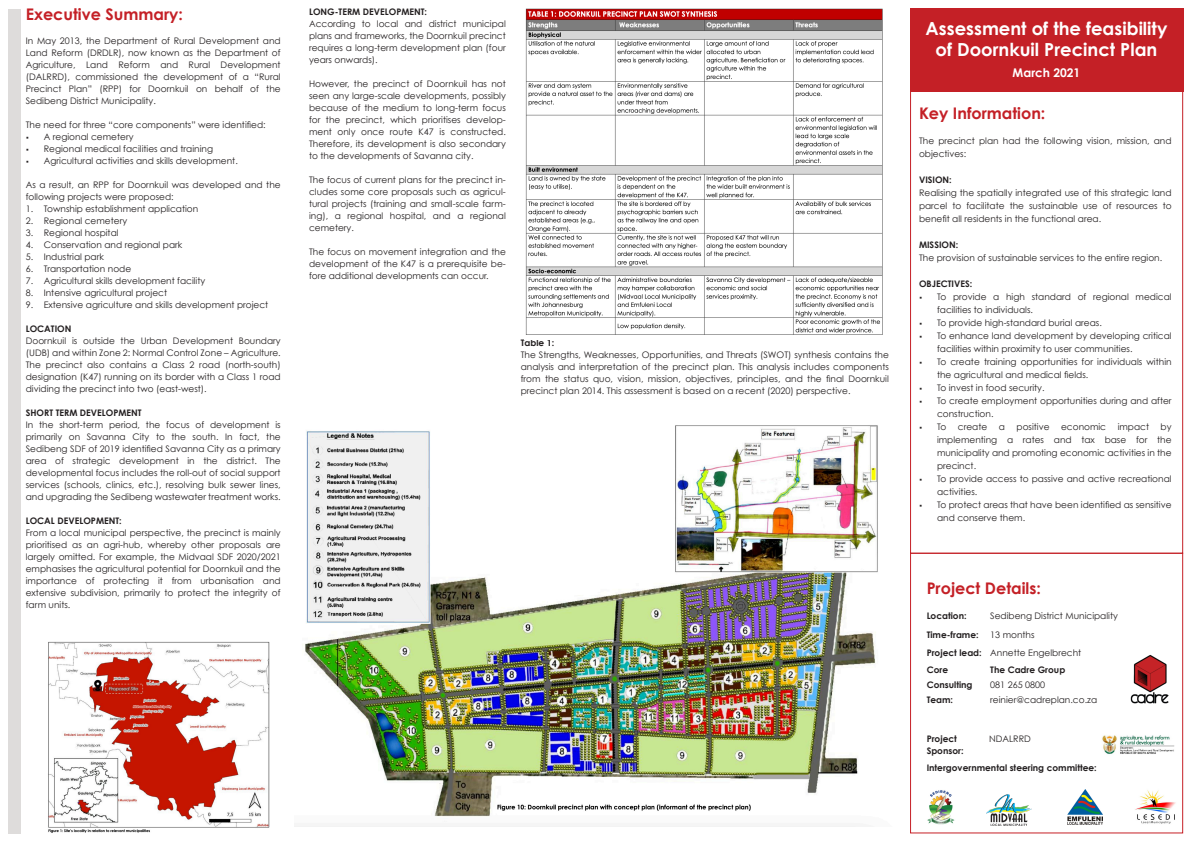
<style>
.page{position:relative;width:1191px;height:842px;background:#fff}
.page>*{position:absolute;margin:0;border:0;box-sizing:border-box;transform-origin:0 0}
.t1{font:700 18px/21px "Century Gothic";color:#fff;text-align:center}
.t2{font:700 16px "Century Gothic";color:#c42026}
.t3{font:700 12px "Century Gothic";color:#fff}
.t4{font:9px/12px "Century Gothic";color:#231f20;text-align:justify}
.t5{font:700 9px/12px "Century Gothic";color:#231f20}
.s1{font-family:"Acumin Pro"}
.s2{font-weight:700}
</style>
<div class="page">
<div style="left:910px;top:553px;width:273px;height:280px;border:1px solid #c62026"></div>
<div style="left:910px;top:9px;width:273px;height:83px;background:#c42026"></div>
<img style="left:295px;top:425px;width:583px;height:402px">
<img style="left:525px;top:8px;width:358px;height:327px">
<img style="left:48px;top:641px;width:221px;height:192px">
<div style="left:9px;top:9px;width:12px;height:824px;background:#dedcdb"></div>
<img style="left:927px;top:790px;width:28px;height:34px">
<img style="left:1067px;top:789px;width:35px;height:36px">
<img style="left:986px;top:794px;width:45px;height:31px">
<img style="left:1135px;top:790px;width:41px;height:34px">
<img style="left:1102px;top:735px;width:73px;height:19px">
<img style="left:1130px;top:655px;width:39px;height:49px">
<h2 class="t2" style="left:26px;top:8px;width:159px">Executive Summary:</h2>
<p class="t4" style="left:26px;top:36px;width:256px">In May 2013, the Department of Rural Development and Land Reform (DRDLR), now known as the Department of Agriculture, Land Reform and Rural Development (DALRRD), commissioned the development of a “Rural Precinct Plan” (RPP) for Doornkuil on behalf of the Sedibeng District Municipality.</p>
<p class="t4" style="left:26px;top:120px;width:241px">The need for three “core components” were identified:</p>
<p class="t4" style="left:26px;top:132px;width:109px"><span class="s1">•</span> A regional cemetery</p>
<p class="t4" style="left:26px;top:144px;width:189px"><span class="s1">•</span> Regional medical facilities and training</p>
<p class="t4" style="left:26px;top:156px;width:213px"><span class="s1">•</span> Agricultural activities and skills development.</p>
<p class="t4" style="left:26px;top:180px;width:256px">As a result, an RPP for Doornkuil was developed and the following projects were proposed:</p>
<p class="t4" style="left:26px;top:204px;width:174px">1. Township establishment application</p>
<p class="t4" style="left:26px;top:216px;width:103px">2. Regional cemetery</p>
<p class="t4" style="left:26px;top:228px;width:94px">3. Regional hospital</p>
<p class="t4" style="left:26px;top:240px;width:158px">4. Conservation and regional park</p>
<p class="t4" style="left:26px;top:252px;width:80px">5. Industrial park</p>
<p class="t4" style="left:26px;top:264px;width:107px">6. Transportation node</p>
<p class="t4" style="left:26px;top:276px;width:181px">7. Agricultural skills development facility</p>
<p class="t4" style="left:26px;top:288px;width:143px">8. Intensive agricultural project</p>
<p class="t4" style="left:26px;top:300px;width:244px">9. Extensive agriculture and skills development project</p>
<p class="t5" style="left:26px;top:324px;width:47px">LOCATION</p>
<p class="t4" style="left:26px;top:336px;width:256px">Doornkuil is outside the Urban Development Boundary (UDB) and within Zone 2: Normal Control Zone – Agriculture.<br>The precinct also contains a Class 2 road (north-south) designation (K47) running on its border with a Class 1 road dividing the precinct into two (east-west).</p>
<p class="t5" style="left:26px;top:408px;width:117px">SHORT TERM DEVELOPMENT</p>
<p class="t4" style="left:26px;top:420px;width:256px">In the short-term period, the focus of development is primarily on Savanna City to the south. In fact, the Sedibeng SDF of 2019 identified Savanna City as a primary area of strategic development in the district. The developmental focus includes the roll-out of social support services (schools, clinics, etc.), resolving bulk sewer lines, and upgrading the Sedibeng wastewater treatment works.</p>
<p class="t5" style="left:26px;top:516px;width:97px">LOCAL DEVELOPMENT:</p>
<p class="t4" style="left:26px;top:528px;width:256px">From a local municipal perspective, the precinct is mainly prioritised as an agri-hub, whereby other proposals are largely omitted. For example, the Midvaal SDF 2020/2021 emphasises the agricultural potential for Doornkuil and the importance of protecting it from urbanisation and extensive subdivision, primarily to protect the integrity of farm units.</p>
<p class="t5" style="left:309px;top:7px;width:120px">LONG-TERM DEVELOPMENT:</p>
<p class="t4" style="left:309px;top:19px;width:198px">According to local and district municipal plans and frameworks, the Doornkuil precinct requires a long-term development plan (four years onwards).</p>
<p class="t4" style="left:309px;top:79px;width:198px">However, the precinct of Doornkuil has not seen any large-scale developments, possibly because of the medium to long-term focus for the precinct, which prioritises develop&shy;ment only once route K47 is constructed.<br>Therefore, its development is also secondary to the developments of Savanna city.</p>
<p class="t4" style="left:309px;top:175px;width:198px">The focus of current plans for the precinct in&shy;cludes some core proposals such as agricul&shy;tural projects (training and small-scale farm&shy;ing), a regional hospital, and a regional cemetery.</p>
<p class="t4" style="left:309px;top:247px;width:198px">The focus on movement integration and the development of the K47 is a prerequisite be&shy;fore additional developments can occur.</p>
<p class="t5" style="left:521px;top:338px;width:35px">Table 1:</p>
<p class="t4" style="left:521px;top:350px;width:370px">The Strengths, Weaknesses, Opportunities, and Threats (SWOT) synthesis contains the analysis and interpretation of the precinct plan. This analysis includes components from the status quo, vision, mission, objectives, principles, and the final Doornkuil precinct plan 2014. This assessment is based on a recent (2020) perspective.</p>
<h1 class="t1" style="left:925px;top:20px;width:243px">Assessment of the feasibility of Doornkuil Precinct Plan</h1>
<h3 class="t3" style="left:1012px;top:68px;width:69px">March 2021</h3>
<h2 class="t2" style="left:919px;top:107px;width:128px">Key Information:</h2>
<p class="t4" style="left:919px;top:135px;width:254px;line-height:13px">The precinct plan had the following vision, mission, and objectives:</p>
<p class="t5" style="left:919px;top:175px;width:34px">VISION:</p>
<p class="t4" style="left:919px;top:187px;width:254px;line-height:13px">Realising the spatially integrated use of this strategic land parcel to facilitate the sustainable use of resources to benefit all residents in the functional area.</p>
<p class="t5" style="left:919px;top:240px;width:41px">MISSION:</p>
<p class="t4" style="left:919px;top:253px;width:245px">The provision of sustainable services to the entire region.</p>
<p class="t5" style="left:919px;top:279px;width:55px">OBJECTIVES:</p>
<p class="t4" style="left:937px;top:291px;width:236px;line-height:13px;text-indent:-18px"><span class="s1">•</span> To provide a high standard of regional medical facilities to individuals.</p>
<p class="t4" style="left:919px;top:318px;width:184px"><span class="s1">•</span> To provide high-standard burial areas.</p>
<p class="t4" style="left:937px;top:330px;width:236px;line-height:13px;text-indent:-18px"><span class="s1">•</span> To enhance land development by developing critical facilities within proximity to user communities.</p>
<p class="t4" style="left:937px;top:356px;width:236px;line-height:13px;text-indent:-18px"><span class="s1">•</span> To create training opportunities for individuals within the agricultural and medical fields.</p>
<p class="t4" style="left:919px;top:383px;width:127px"><span class="s1">•</span> To invest in food security.</p>
<p class="t4" style="left:937px;top:395px;width:236px;line-height:13px;text-indent:-18px"><span class="s1">•</span> To create employment opportunities during and after construction.</p>
<p class="t4" style="left:919px;top:422px;width:29px"><span class="s1">•</span> To</p>
<p class="t4" style="left:958px;top:422px;width:31px">create</p>
<p class="t4" style="left:999px;top:422px;width:8px">a</p>
<p class="t4" style="left:1016px;top:422px;width:35px">positive</p>
<p class="t4" style="left:1061px;top:422px;width:47px">economic</p>
<p class="t4" style="left:1117px;top:422px;width:33px">impact</p>
<p class="t4" style="left:937px;top:421px;width:236px;line-height:13px;text-indent:224px">by implementing a rates and tax base for the municipality and promoting economic activities in the precinct.</p>
<p class="t4" style="left:937px;top:473px;width:236px;line-height:13px;text-indent:-18px"><span class="s1">•</span> To provide access to passive and active recreational activities.</p>
<p class="t4" style="left:937px;top:499px;width:236px;line-height:13px;text-indent:-18px"><span class="s1">•</span> To protect areas that have been identified as sensitive and conserve them.</p>
<h2 class="t2" style="left:926px;top:582px;width:116px">Project Details:</h2>
<p class="t5" style="left:926px;top:611px;width:41px">Location:</p>
<p class="t4" style="left:990px;top:611px;width:129px">Sedibeng District Municipality</p>
<p class="t5" style="left:926px;top:629px;width:54px">Time-frame:</p>
<p class="t4" style="left:926px;top:626px;width:156px;line-height:17.8px;text-align:left;text-indent:64px">13 months<br><span class="s2">Project lead:</span> Annette Engelbrecht<br><span class="s2">Core</span></p>
<p class="t5" style="left:926px;top:678px;width:47px;line-height:15px">Consulting<br>Team:</p>
<p class="t5" style="left:990px;top:665px;width:77px">The Cadre Group</p>
<p class="t4" style="left:990px;top:678px;width:108px;line-height:15px">081 265 0800 reinier@cadreplan.co.za</p>
<p class="t5" style="left:926px;top:734px;width:38px">Project<br>Sponsor:</p>
<p class="t4" style="left:989px;top:734px;width:43px">NDALRRD</p>
<p class="t5" style="left:926px;top:762px;width:172px">Intergovernmental steering committee:</p>
</div>
